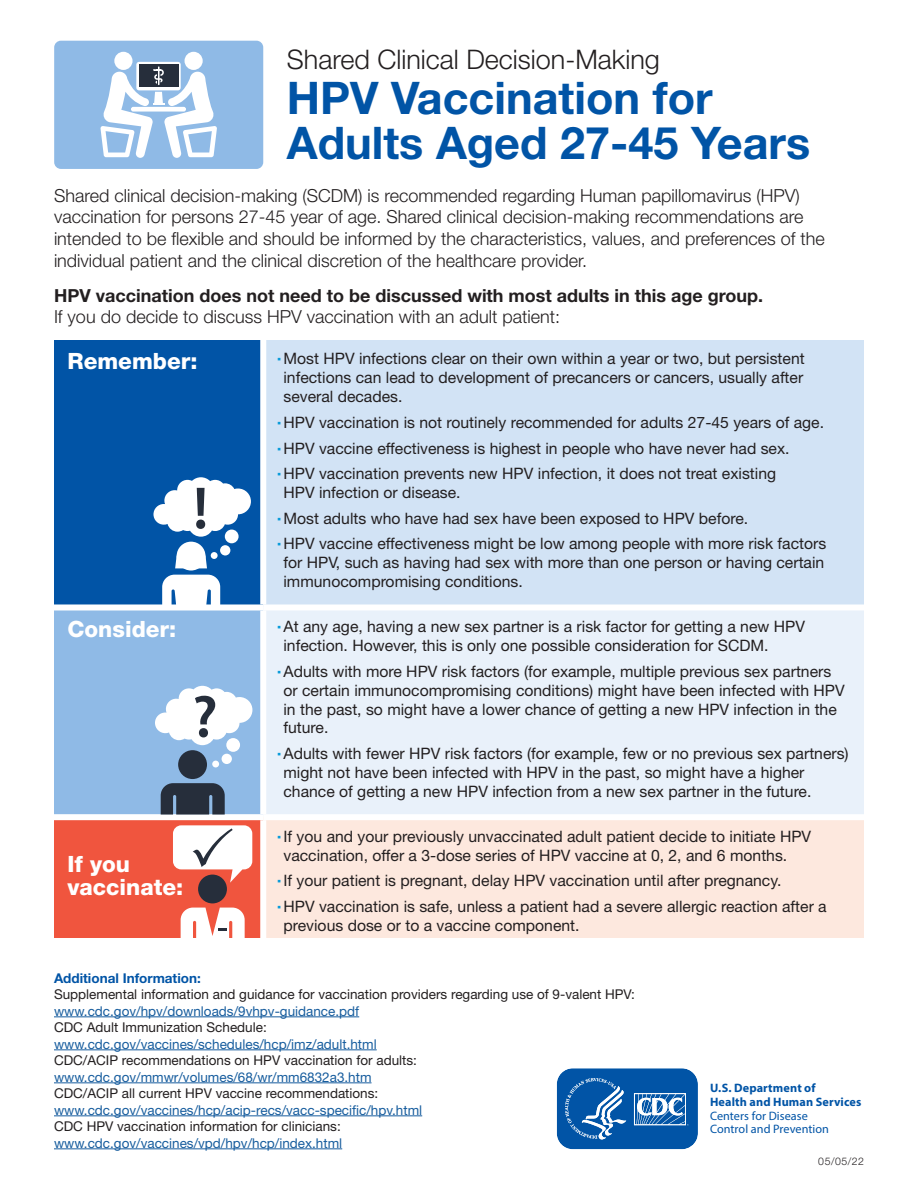
<style>
.page{position:relative;width:918px;height:1188px;background:#fff}
.page>*{position:absolute;margin:0;border:0;box-sizing:border-box;transform-origin:0 0}
.t1{font:700 45px/45px "Helvetica Neue LT Std";color:#0154a6}
.t2{font:300 27px "Helvetica Neue LT Std";color:#231f20}
.t3{font:800 22.5px/22.5px "Helvetica Neue LT Std";color:#fff}
.t4{font:300 18px/21.6px "Helvetica Neue LT Std";color:#231f20}
.t5{font:700 18px/21.6px "Helvetica Neue LT Std";color:#231f20}
.t6{font:15.75px/18.9px "Helvetica Neue LT Std";color:#231f20}
.t7{font:13.5px/16.5px "Helvetica Neue LT Std";color:#175d9e}
.t8{font:13.5px/16.5px "Helvetica Neue LT Std";color:#231f20}
.t9{font:700 13.5px "Helvetica Neue LT Std";color:#0154a6}
.t10{font:700 12.15px/13.5px "Myriad Pro";letter-spacing:.01em;color:#0154a6}
.t11{font:12.15px/13.5px "Myriad Pro";color:#0154a6}
.t12{font:300 10.5px "Helvetica Neue LT Std";color:#231f20}
.s1{font-weight:300}
.s2{color:#175d9e}
.s3{color:#231f20}
</style>
<div class="page">
<div style="left:54px;top:41px;width:209px;height:128px;background:#8fbae6;border-radius:7px"></div>
<div style="left:54px;top:340px;width:209px;height:267px;background:#0154a6"></div>
<div style="left:263px;top:340px;width:601px;height:267px;background:#d2e3f5"></div>
<div style="left:54px;top:607px;width:209px;height:210px;background:#8fbae6"></div>
<div style="left:263px;top:607px;width:601px;height:210px;background:#e9f1fa"></div>
<div style="left:54px;top:817px;width:209px;height:134px;background:#f0553e"></div>
<div style="left:263px;top:817px;width:601px;height:134px;background:#fde8de"></div>
<div style="left:54px;top:604px;width:209px;height:6px;background:#fff"></div>
<div style="left:260px;top:610px;width:6px;height:204px;background:#fff"></div>
<div style="left:54px;top:814px;width:209px;height:6px;background:#fff"></div>
<div style="left:263px;top:814px;width:601px;height:6px;background:#fff"></div>
<div style="left:260px;top:820px;width:6px;height:131px;background:#fff"></div>
<div style="left:260px;top:340px;width:6px;height:264px;background:#fff"></div>
<div style="left:263px;top:604px;width:601px;height:6px;background:#fff"></div>
<div style="left:54px;top:938px;width:810px;height:210px;background:#fff"></div>
<hr style="left:54px;top:1017px;width:305px;height:1px;background:#175d9e">
<hr style="left:54px;top:1050px;width:323px;height:1px;background:#175d9e">
<hr style="left:54px;top:1083px;width:318px;height:1px;background:#175d9e">
<hr style="left:54px;top:1116px;width:368px;height:1px;background:#175d9e">
<hr style="left:54px;top:1149px;width:288px;height:1px;background:#175d9e">
<div style="left:136px;top:62px;width:45px;height:28px;background:#fff;border-radius:3px"></div>
<div style="left:139px;top:64px;width:39px;height:23px;background:#262e3b"></div>
<div style="left:185px;top:52px;width:18px;height:18px;background:#fff;border-radius:50%"></div>
<div style="left:114px;top:52px;width:19px;height:18px;background:#fff;border-radius:50%"></div>
<svg style="left:100px;top:66px;width:117px;height:92px"></svg>
<div style="left:131px;top:107px;width:55px;height:5px;background:#fff;border-radius:2px"></div>
<svg style="left:155px;top:686px;width:97px;height:129px"></svg>
<svg style="left:173px;top:825px;width:79px;height:58px"></svg>
<div style="left:198px;top:875px;width:29px;height:28px;background:#262e3b;border-radius:50%"></div>
<svg style="left:181px;top:908px;width:64px;height:30px"></svg>
<svg style="left:153px;top:477px;width:98px;height:128px"></svg>
<svg style="left:556px;top:1068px;width:142px;height:82px;background:#2c71b5"></svg>
<h1 class="t2" style="left:287px;top:43px;width:375px">Shared Clinical Decision-Making</h1>
<h1 class="t1" style="left:287px;top:75px;width:525px">HPV Vaccination for<br>Adults Aged 27-45 Years</h1>
<p class="t4" style="left:54px;top:184px;width:772px">Shared clinical decision-making (SCDM) is recommended regarding Human papillomavirus (HPV) vaccination for persons 27-45 year of age. Shared clinical decision-making recommendations are intended to be flexible and should be informed by the characteristics, values, and preferences of the individual patient and the clinical discretion of the healthcare provider.</p>
<p class="t5" style="left:54px;top:284px;width:711px">HPV vaccination does not need to be discussed with most adults in this age group.<br><span class="s1">If you do decide to discuss HPV vaccination with an adult patient:</span></p>
<h4 class="t3" style="left:68px;top:350px;width:132px">Remember:</h4>
<p class="t6" style="left:284px;top:349px;width:523px;text-align:justify">Most HPV infections clear on their own within a year or two, but persistent infections can lead to development of precancers or cancers, usually after several decades.</p>
<p class="t6" style="left:284px;top:413px;width:542px">HPV vaccination is not routinely recommended for adults 27-45 years of age.</p>
<p class="t6" style="left:284px;top:438px;width:508px">HPV vaccine effectiveness is highest in people who have never had sex.</p>
<p class="t6" style="left:284px;top:464px;width:494px">HPV vaccination prevents new HPV infection, it does not treat existing<br>HPV infection or disease.</p>
<p class="t6" style="left:284px;top:509px;width:466px">Most adults who have had sex have been exposed to HPV before.</p>
<p class="t6" style="left:284px;top:534px;width:544px">HPV vaccine effectiveness might be low among people with more risk factors for HPV, such as having had sex with more than one person or having certain immunocompromising conditions.</p>
<h4 class="t3" style="left:68px;top:618px;width:110px">Consider:</h4>
<p class="t6" style="left:284px;top:617px;width:523px">At any age, having a new sex partner is a risk factor for getting a new HPV infection. However, this is only one possible consideration for SCDM.</p>
<p class="t6" style="left:284px;top:662px;width:563px">Adults with more HPV risk factors (for example, multiple previous sex partners or certain immunocompromising conditions) might have been infected with HPV in the past, so might have a lower chance of getting a new HPV infection in the future.</p>
<p class="t6" style="left:284px;top:744px;width:567px">Adults with fewer HPV risk factors (for example, few or no previous sex partners) might not have been infected with HPV in the past, so might have a higher chance of getting a new HPV infection from a new sex partner in the future.</p>
<h4 class="t3" style="left:68px;top:853px;width:117px">If you vaccinate:</h4>
<p class="t6" style="left:284px;top:827px;width:529px">If you and your previously unvaccinated adult patient decide to initiate HPV vaccination, offer a 3-dose series of HPV vaccine at 0, 2, and 6 months.</p>
<p class="t6" style="left:284px;top:871px;width:499px">If your patient is pregnant, delay HPV vaccination until after pregnancy.</p>
<p class="t6" style="left:284px;top:897px;width:545px">HPV vaccination is safe, unless a patient had a severe allergic reaction after a previous dose or to a vaccine component.</p>
<h4 class="t9" style="left:54px;top:969px;width:148px">Additional Information:</h4>
<p class="t8" style="left:54px;top:986px;width:582px">Supplemental information and guidance for vaccination providers regarding use of 9-valent HPV: <span class="s2">www.cdc.gov/hpv/downloads/9vhpv-guidance.pdf</span></p>
<p class="t7" style="left:54px;top:1019px;width:324px"><span class="s3">CDC Adult Immunization Schedule: </span>www.cdc.gov/vaccines/schedules/hcp/imz/adult.html</p>
<p class="t8" style="left:54px;top:1052px;width:365px">CDC/ACIP recommendations on HPV vaccination for adults: <span class="s2">www.cdc.gov/mmwr/volumes/68/wr/mm6832a3.htm</span></p>
<p class="t7" style="left:54px;top:1085px;width:370px"><span class="s3">CDC/ACIP all current HPV vaccine recommendations: </span>www.cdc.gov/vaccines/hcp/acip-recs/vacc-specific/hpv.html</p>
<p class="t7" style="left:54px;top:1118px;width:290px"><span class="s3">CDC HPV vaccination information for clinicians: </span>www.cdc.gov/vaccines/vpd/hpv/hcp/index.html</p>
<p class="t10" style="left:710px;top:1081px;width:153px">U.S. Department of<br>Health and Human Services</p>
<p class="t11" style="left:710px;top:1109px;width:120px">Centers for Disease<br>Control and Prevention</p>
<p class="t12" style="left:818px;top:1155px;width:47px">05/05/22</p>
</div>
